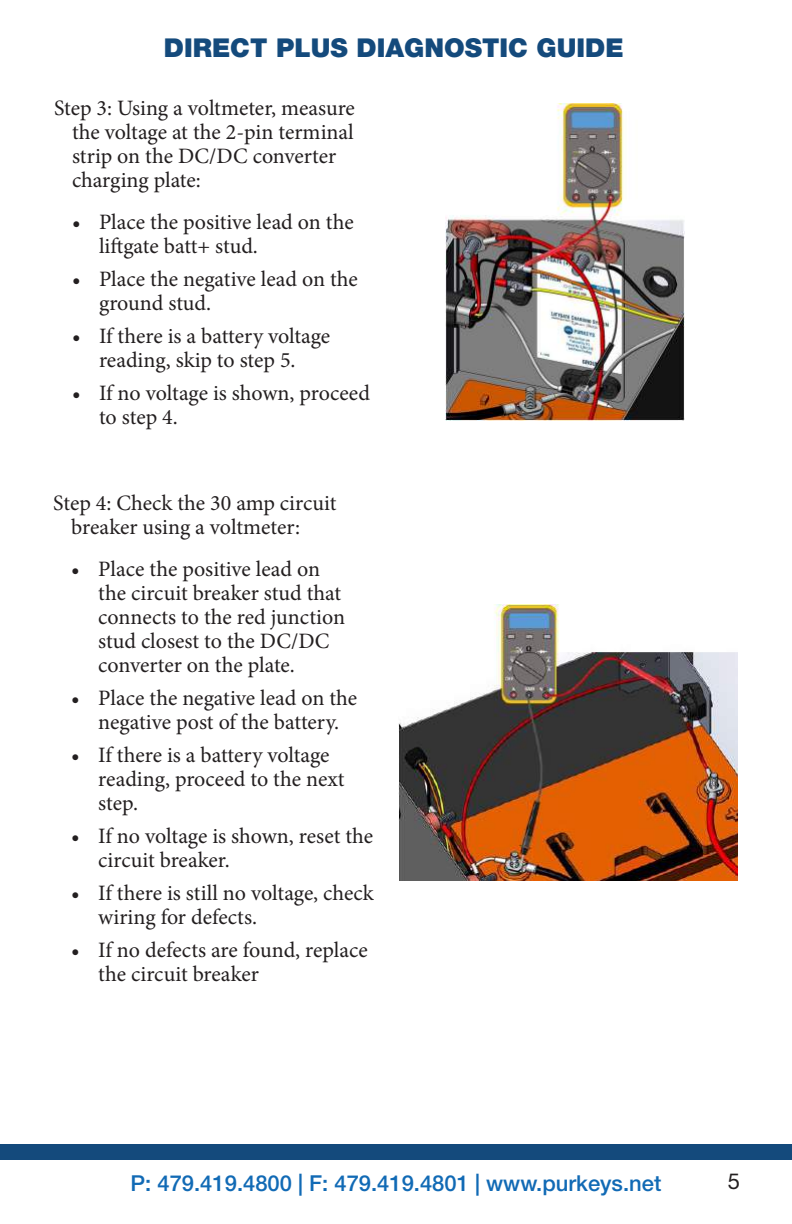
<style>
.page{position:relative;width:792px;height:1224px;background:#fff}
.page>*{position:absolute;margin:0;border:0;box-sizing:border-box;transform-origin:0 0}
.t1{font:900 26px "Helvetica Neue LT Std";color:#144a7c}
.t2{font:22px/24px "Minion Pro";letter-spacing:-.005em;color:#231f20}
.t3{font:500 22px "Helvetica Neue LT Std";color:#116ab5}
.t4{font:22px "Helvetica Neue LT Std";color:#231f20}
</style>
<div class="page">
<div style="left:0;top:1144px;width:792px;height:16px;background:#144a7c"></div>
<img style="left:446px;top:103px;width:238px;height:317px">
<img style="left:398px;top:605px;width:340px;height:276px">
<p class="t1" style="left:164px;top:32px;width:461px">DIRECT PLUS DIAGNOSTIC GUIDE</p>
<p class="t2" style="left:72px;top:96px;width:284px;text-indent:-18px">Step 3: Using a voltmeter, measure the voltage at the 2-pin terminal strip on the DC/DC converter charging plate:</p>
<p class="t2" style="left:99px;top:210px;width:256px;text-indent:-27px">• Place the positive lead on the liftgate batt+ stud.</p>
<p class="t2" style="left:99px;top:267px;width:260px;text-indent:-27px">• Place the negative lead on the ground stud.</p>
<p class="t2" style="left:72px;top:324px;width:260px;text-align:center">• If there is a battery voltage reading, skip to step 5.</p>
<p class="t2" style="left:99px;top:381px;width:273px;text-indent:-27px">• If no voltage is shown, proceed to step 4.</p>
<p class="t2" style="left:71px;top:491px;width:267px;text-indent:-18px">Step 4: Check the 30 amp circuit breaker using a voltmeter:</p>
<p class="t2" style="left:98px;top:557px;width:248px;text-indent:-27px">• Place the positive lead on the circuit breaker stud that connects to the red junction stud closest to the DC/DC converter on the plate.</p>
<p class="t2" style="left:71px;top:686px;width:287px;text-align:center">• Place the negative lead on the negative post of the battery.</p>
<p class="t2" style="left:98px;top:743px;width:248px;text-indent:-27px">• If there is a battery voltage reading, proceed to the next step.</p>
<p class="t2" style="left:98px;top:824px;width:277px;text-indent:-27px">• If no voltage is shown, reset the circuit breaker.</p>
<p class="t2" style="left:98px;top:881px;width:277px;text-indent:-27px">• If there is still no voltage, check wiring for defects.</p>
<p class="t2" style="left:98px;top:938px;width:271px;text-indent:-27px">• If no defects are found, replace the circuit breaker</p>
<p class="t3" style="left:131px;top:1170px;width:532px">P: 479.419.4800 | F: 479.419.4801 | www.purkeys.net</p>
<p class="t4" style="left:728px;top:1168px;width:14px">5</p>
</div>
